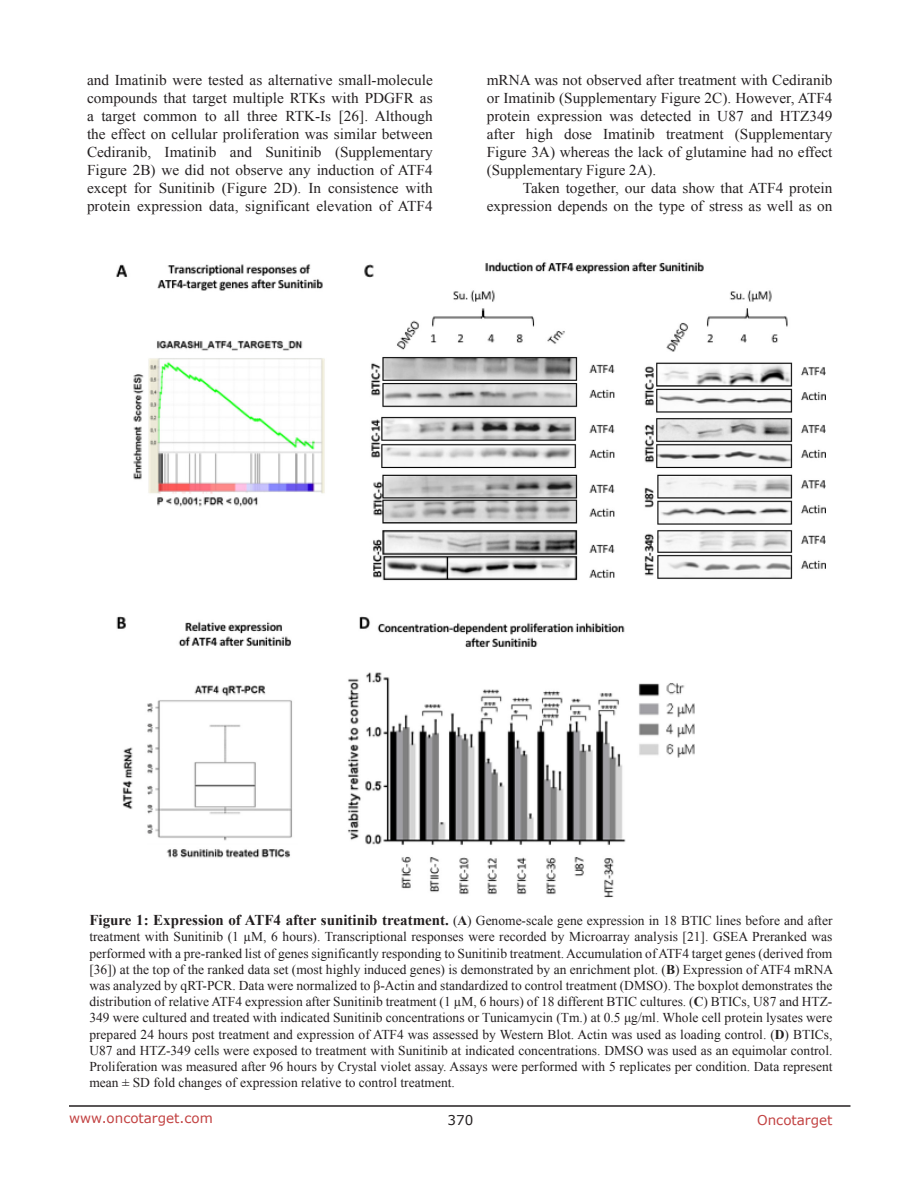
<style>
.page{position:relative;width:918px;height:1188px;background:#fff}
.page>*{position:absolute;margin:0;border:0;box-sizing:border-box;transform-origin:0 0}
.BodyText{font:15px/18px "Times New Roman";color:#231f20;text-align:justify}
.Figuretrx{font:13.5px/16.2px "Times New Roman";color:#231f20;text-align:justify}
.t1{font:13.5px "Verdana";color:#c24141}
.t2{font:13.5px "Verdana";color:#231f20}
.s1{font-weight:700;font-size:15px}
.s2{font-weight:700}
</style>
<div class="page">
<hr style="left:69px;top:1105px;width:781px;height:2px;background:#231f20">
<img style="left:116px;top:262px;width:710px;height:636px">
<p class="BodyText" style="left:87px;top:71px;width:347px">and Imatinib were tested as alternative small-molecule compounds that target multiple RTKs with PDGFR as a target common to all three RTK-Is [26]. Although the effect on cellular proliferation was similar between Cediranib, Imatinib and Sunitinib (Supplementary Figure 2B) we did not observe any induction of ATF4 except for Sunitinib (Figure 2D). In consistence with protein expression data, significant elevation of ATF4</p>
<p class="BodyText" style="left:487px;top:71px;width:347px">mRNA was not observed after treatment with Cediranib or Imatinib (Supplementary Figure 2C). However, ATF4 protein expression was detected in U87 and HTZ349 after high dose Imatinib treatment (Supplementary Figure 3A) whereas the lack of glutamine had no effect (Supplementary Figure 2A).</p>
<p class="BodyText" style="left:487px;top:179px;width:347px;text-align:right">Taken together, our data show that ATF4 protein expression depends on the type of stress as well as on</p>
<p class="Figuretrx" style="left:89px;top:912px;width:745px"><span class="s1">Figure 1: Expression of ATF4 after sunitinib treatment.</span> (<span class="s2">A</span>) Genome-scale gene expression in 18 BTIC lines before and after treatment with Sunitinib (1 µM, 6 hours). Transcriptional responses were recorded by Microarray analysis [21]. GSEA Preranked was performed with a pre-ranked list of genes significantly responding to Sunitinib treatment. Accumulation of ATF4 target genes (derived from [36]) at the top of the ranked data set (most highly induced genes) is demonstrated by an enrichment plot. (<span class="s2">B</span>) Expression of ATF4 mRNA was analyzed by qRT-PCR. Data were normalized to β-Actin and standardized to control treatment (DMSO). The boxplot demonstrates the distribution of relative ATF4 expression after Sunitinib treatment (1 µM, 6 hours) of 18 different BTIC cultures. (<span class="s2">C</span>) BTICs, U87 and HTZ-349 were cultured and treated with indicated Sunitinib concentrations or Tunicamycin (Tm.) at 0.5 μg/ml. Whole cell protein lysates were prepared 24 hours post treatment and expression of ATF4 was assessed by Western Blot. Actin was used as loading control. (<span class="s2">D</span>) BTICs, U87 and HTZ-349 cells were exposed to treatment with Sunitinib at indicated concentrations. DMSO was used as an equimolar control.<br>Proliferation was measured after 96 hours by Crystal violet assay. Assays were performed with 5 replicates per condition. Data represent mean ± SD fold changes of expression relative to control treatment.</p>
<p class="t1" style="left:69px;top:1109px;width:145px">www.oncotarget.com</p>
<p class="t2" style="left:448px;top:1111px;width:27px">370</p>
<p class="t1" style="left:757px;top:1111px;width:77px">Oncotarget</p>
</div>
